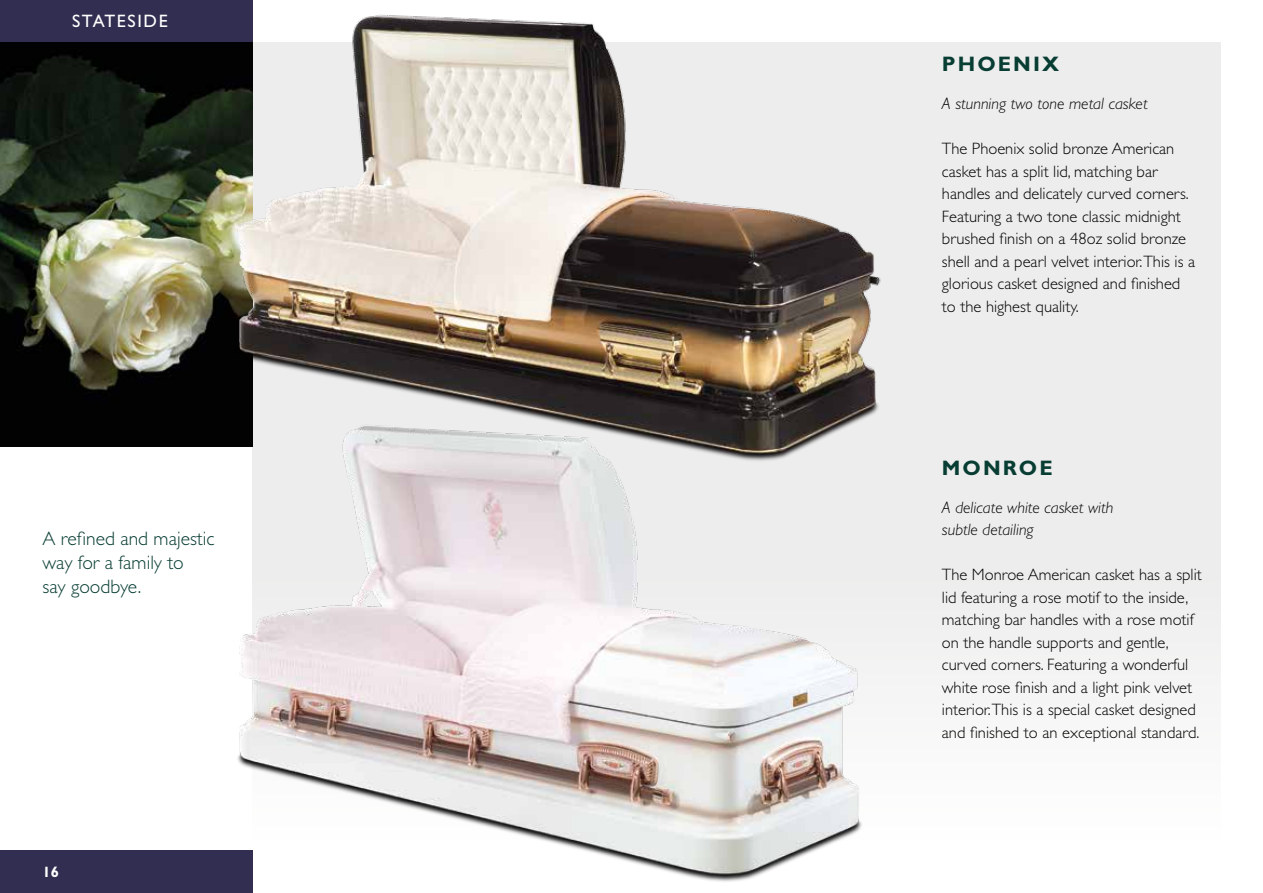
<style>
.page{position:relative;width:1263px;height:893px;background:#fff}
.page>*{position:absolute;margin:0;border:0;box-sizing:border-box;transform-origin:0 0}
.t1{font:700 21px "Gill Sans Std";letter-spacing:.1em;color:#083d33}
.t2{font:300 19.5px/24px "Gill Sans Std";color:#083d33}
.t3{font:18px "Gill Sans Std";letter-spacing:.09em;color:#fff}
.t4{font:300 16.5px/22.5px "Gill Sans Std";color:#000}
.t5{font:italic 300 16.5px/22.5px "Gill Sans Std";color:#000}
.t6{font:700 15px "Gill Sans Std";color:#fff}
</style>
<div class="page">
<div style="left:253px;top:43px;width:967px;height:807px;background:linear-gradient(to bottom,#e9e9e9,#f7f7f7)"></div>
<div style="left:0;top:0;width:253px;height:43px;background:#312e51"></div>
<div style="left:0;top:850px;width:253px;height:43px;background:#312e51"></div>
<img style="left:0;top:43px;width:186px;height:403px">
<img style="left:186px;top:14px;width:743px;height:498px">
<img style="left:174px;top:402px;width:741px;height:480px">
<p class="t3" style="left:72px;top:11px;width:97px">STATESIDE</p>
<p class="t2" style="left:43px;top:526px;width:174px">A refined and majestic way for a family to<br>say goodbye.</p>
<p class="t6" style="left:43px;top:863px;width:18px">16</p>
<p class="t1" style="left:942px;top:51px;width:119px">PHOENIX</p>
<p class="t5" style="left:942px;top:92px;width:207px">A stunning two tone metal casket</p>
<p class="t4" style="left:942px;top:137px;width:255px">The Phoenix solid bronze American casket has a split lid, matching bar handles and delicately curved corners.<br>Featuring a two tone classic midnight brushed finish on a 48oz solid bronze shell and a pearl velvet interior.This is a glorious casket designed and finished to the highest quality.</p>
<p class="t1" style="left:942px;top:455px;width:112px">MONROE</p>
<p class="t5" style="left:942px;top:496px;width:173px">A delicate white casket with subtle detailing</p>
<p class="t4" style="left:942px;top:564px;width:261px">The Monroe American casket has a split lid featuring a rose motif to the inside, matching bar handles with a rose motif on the handle supports and gentle, curved corners. Featuring a wonderful white rose finish and a light pink velvet interior.This is a special casket designed and finished to an exceptional standard.</p>
</div>
